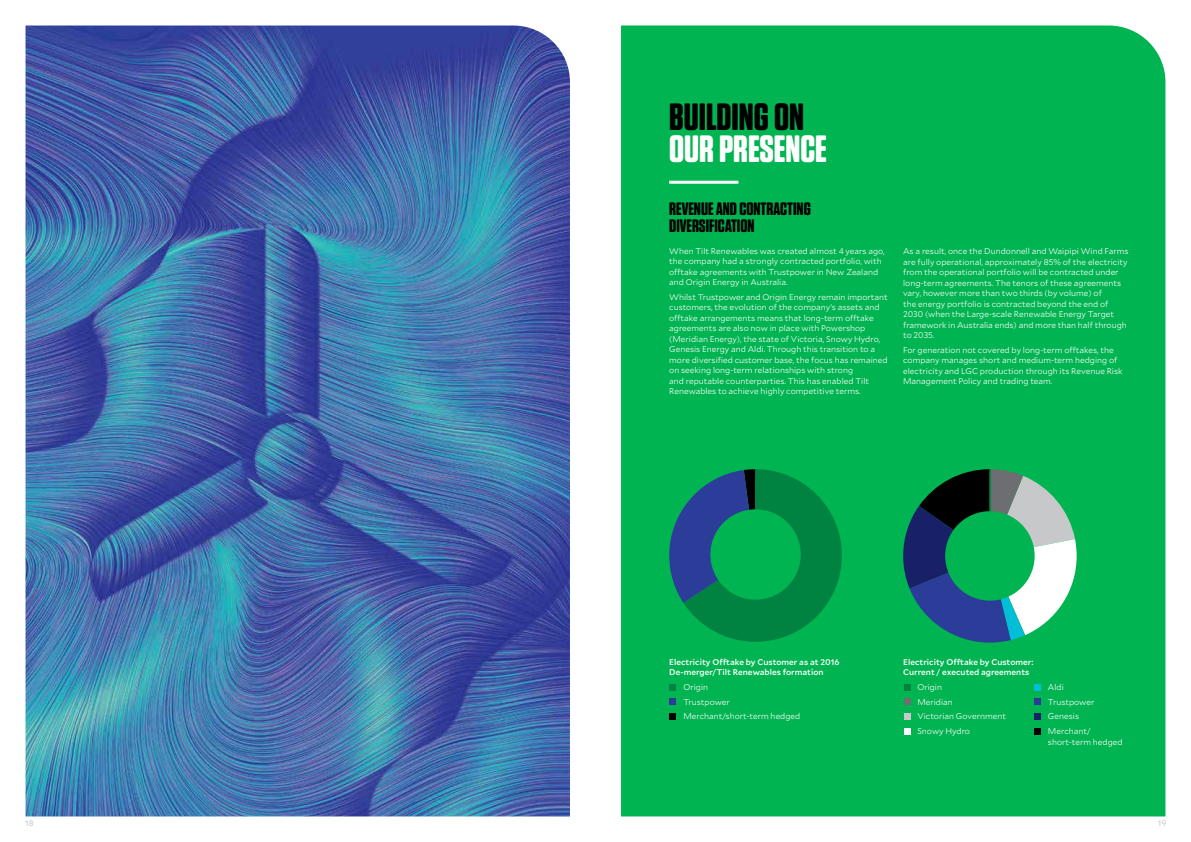
<style>
.page{position:relative;width:1191px;height:842px;background:#fff}
.page>*{position:absolute;margin:0;border:0;box-sizing:border-box;transform-origin:0 0}
.t1{font:700 38px "Tungsten Rounded";color:#fff}
.t2{font:700 38px "Tungsten Rounded";color:#000}
.t3{font:700 18px/17px "Tungsten Rounded";color:#000}
.t4{font:300 8.3px/10.5px "Mallory";color:#fff}
.t5{font:500 8.3px/10.5px "Mallory";color:#fff}
.t6{font:8px "Mallory";color:#c7c8ca}
</style>
<div class="page">
<img style="left:26px;top:26px;width:544px;height:790px">
<div style="left:621px;top:26px;width:544px;height:790px;background:#00b451"></div>
<hr style="left:669px;top:181px;width:69px;height:3px;background:#fff">
<svg style="left:904px;top:684px;width:6px;height:6px"></svg>
<div style="left:904px;top:698px;width:6px;height:7px;background:#6d6e71"></div>
<div style="left:904px;top:713px;width:6px;height:7px;background:#c7c8ca"></div>
<svg style="left:904px;top:728px;width:6px;height:6px"></svg>
<div style="left:1033px;top:684px;width:7px;height:6px;background:#03bed7"></div>
<div style="left:1033px;top:698px;width:7px;height:7px;background:#2b3d98"></div>
<div style="left:1033px;top:713px;width:7px;height:7px;background:#182068"></div>
<div style="left:1033px;top:728px;width:7px;height:6px;background:#000"></div>
<div style="left:669px;top:684px;width:7px;height:7px;background:#008340"></div>
<div style="left:669px;top:698px;width:7px;height:7px;background:#2b3d98"></div>
<div style="left:669px;top:713px;width:7px;height:7px;background:#000"></div>
<svg style="left:669px;top:469px;width:173px;height:173px;background:#097e58"></svg>
<div style="left:710px;top:509px;width:90px;height:91px;background:#00b451;border-radius:50%"></div>
<svg style="left:903px;top:469px;width:173px;height:174px"></svg>
<div style="left:945px;top:511px;width:89px;height:90px;background:#00b451;border-radius:50%"></div>
<hr style="left:989px;top:469px;width:2px;height:42px;background:#008340">
<h1 class="t2" style="left:669px;top:96px;width:136px">BUILDING ON</h1>
<h1 class="t1" style="left:669px;top:128px;width:159px">OUR PRESENCE</h1>
<h2 class="t3" style="left:669px;top:200px;width:143px">REVENUE AND CONTRACTING<br>DIVERSIFICATION</h2>
<p class="t4" style="left:669px;top:245px;width:217px">When Tilt Renewables was created almost 4 years ago, the company had a strongly contracted portfolio, with offtake agreements with Trustpower in New Zealand and Origin Energy in Australia.</p>
<p class="t4" style="left:669px;top:291px;width:220px">Whilst Trustpower and Origin Energy remain important customers, the evolution of the company’s assets and offtake arrangements means that long-term offtake agreements are also now in place with Powershop (Meridian Energy), the state of Victoria, Snowy Hydro, Genesis Energy and Aldi. Through this transition to a more diversified customer base, the focus has remained on seeking long-term relationships with strong<br>and reputable counterparties. This has enabled Tilt Renewables to achieve highly competitive terms.</p>
<p class="t4" style="left:903px;top:245px;width:227px">As a result, once the Dundonnell and Waipipi Wind Farms are fully operational, approximately 85% of the electricity from the operational portfolio will be contracted under long-term agreements. The tenors of these agreements vary, however more than two thirds (by volume) of<br>the energy portfolio is contracted beyond the end of 2030 (when the Large-scale Renewable Energy Target framework in Australia ends) and more than half through to 2035.</p>
<p class="t4" style="left:903px;top:344px;width:221px">For generation not covered by long-term offtakes, the company manages short and medium-term hedging of electricity and LGC production through its Revenue Risk Management Policy and trading team.</p>
<p class="t5" style="left:669px;top:656px;width:172px">Electricity Offtake by Customer as at 2016<br>De-merger/Tilt Renewables formation</p>
<p class="t4" style="left:683px;top:679px;width:118px;line-height:14.7px">Origin<br>Trustpower<br>Merchant/short-term hedged</p>
<p class="t5" style="left:903px;top:656px;width:132px">Electricity Offtake by Customer:<br>Current / executed agreements</p>
<p class="t4" style="left:917px;top:679px;width:90px;line-height:14.7px">Origin<br>Meridian<br>Victorian Government<br>Snowy Hydro</p>
<p class="t4" style="left:1048px;top:679px;width:48px;line-height:14.7px">Aldi<br>Trustpower<br>Genesis<br>Merchant/</p>
<p class="t4" style="left:1048px;top:736px;width:76px">short-term hedged</p>
<p class="t6" style="left:25px;top:817px;width:10px">18</p>
<p class="t6" style="left:1158px;top:817px;width:10px">19</p>
</div>
